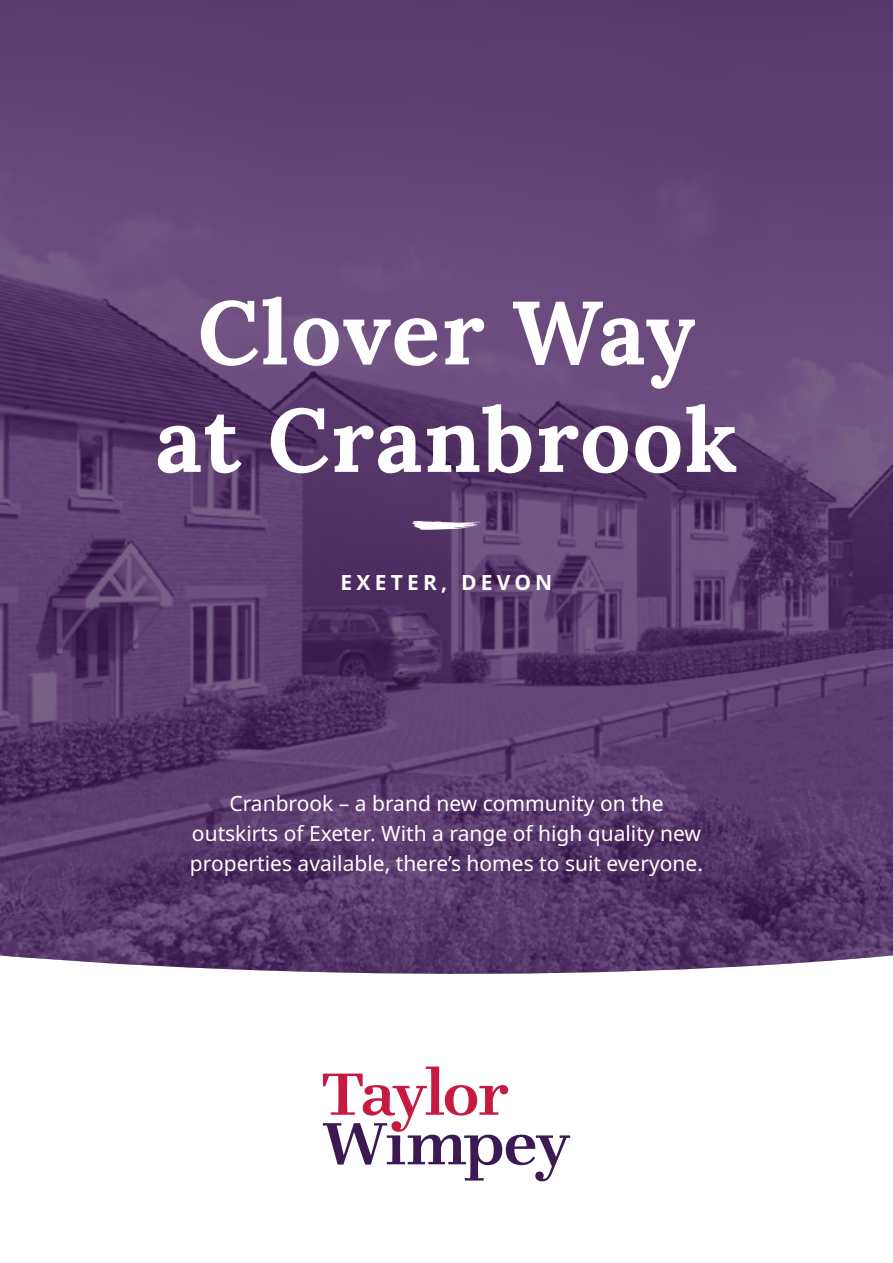
<style>
.page{position:relative;width:893px;height:1263px;background:#fff}
.page>*{position:absolute;margin:0;border:0;box-sizing:border-box;transform-origin:0 0}
.t1{font:700 89.55px/107.6px "Lora";letter-spacing:.02em;color:#fff;text-align:center}
.t2{font:21px/30px "Noto Sans";color:#fff;text-align:center}
.t3{font:700 21px "Noto Sans";letter-spacing:.2em;color:#fff}
</style>
<div class="page">
<img style="left:0;top:0;width:893px;height:974px">
<svg style="left:323px;top:1066px;width:247px;height:115px"></svg>
<svg style="left:412px;top:521px;width:69px;height:9px"></svg>
<h1 class="t1" style="left:155px;top:273px;width:584px">Clover Way at Cranbrook</h1>
<p class="t3" style="left:341px;top:567px;width:213px">EXETER, DEVON</p>
<p class="t2" style="left:190px;top:789px;width:515px">Cranbrook – a brand new community on the outskirts of Exeter. With a range of high quality new properties available, there’s homes to suit everyone.</p>
</div>
